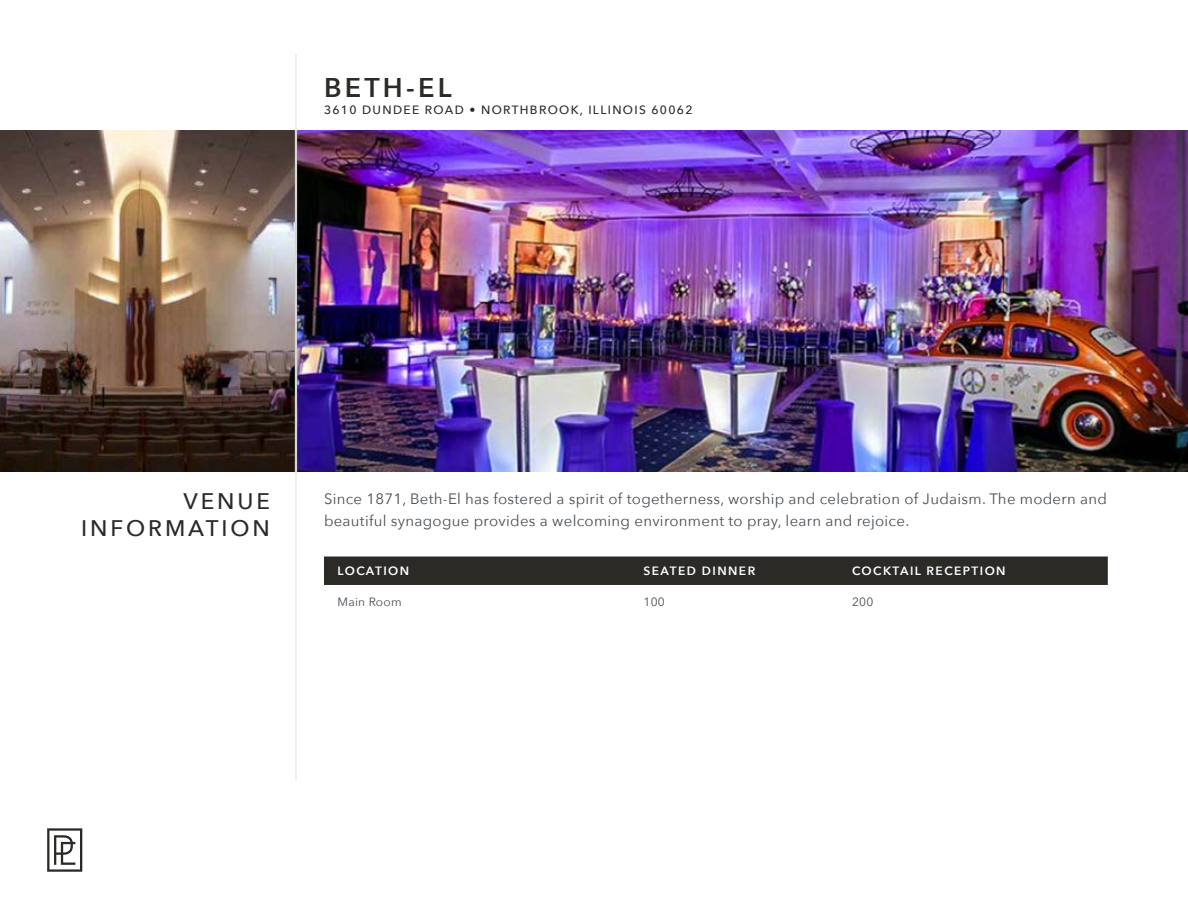
<style>
.page{position:relative;width:1188px;height:918px;background:#fff}
.page>*{position:absolute;margin:0;border:0;box-sizing:border-box;transform-origin:0 0}
.t1{font:600 27px "Avenir Next";letter-spacing:.12em;color:#2c2a27}
.t2{font:500 22.5px/27px "Avenir Next";letter-spacing:.13em;color:#2c2a27;text-align:right}
.t3{font:15px/22.5px "Avenir Next";letter-spacing:.02em;color:#484f55}
.t4{font:500 12px "Avenir Next";letter-spacing:.11em;color:#2c2a27}
.t5{font:600 12px "Avenir Next";letter-spacing:.12em;color:#fcfeff}
.t6{font:12px "Avenir Next";letter-spacing:.02em;color:#484f55}
</style>
<div class="page">
<div style="left:324px;top:556px;width:784px;height:29px;background:#2c2a27"></div>
<img style="left:0;top:131px;width:295px;height:341px">
<img style="left:297px;top:131px;width:891px;height:341px">
<hr style="left:295px;top:130px;width:2px;height:343px;background:#d7d5d6">
<svg style="left:47px;top:828px;width:35px;height:44px"></svg>
<hr style="left:295px;top:54px;width:2px;height:77px;background:#e9ebec">
<hr style="left:295px;top:472px;width:2px;height:309px;background:#e9ebec">
<h1 class="t1" style="left:324px;top:65px;width:129px">BETH-EL</h1>
<p class="t4" style="left:324px;top:99px;width:370px">3610 DUNDEE ROAD • NORTHBROOK, ILLINOIS 60062</p>
<h2 class="t2" style="left:81px;top:486px;width:190px">VENUE<br>INFORMATION</h2>
<p class="t3" style="left:324px;top:487px;width:785px">Since 1871, Beth-El has fostered a spirit of togetherness, worship and celebration of Judaism. The modern and beautiful synagogue provides a welcoming environment to pray, learn and rejoice.</p>
<p class="t5" style="left:338px;top:561px;width:73px">LOCATION</p>
<p class="t5" style="left:644px;top:561px;width:113px">SEATED DINNER</p>
<p class="t5" style="left:852px;top:561px;width:155px">COCKTAIL RECEPTION</p>
<p class="t6" style="left:338px;top:591px;width:66px">Main Room</p>
<p class="t6" style="left:644px;top:591px;width:23px">100</p>
<p class="t6" style="left:852px;top:591px;width:23px">200</p>
</div>
